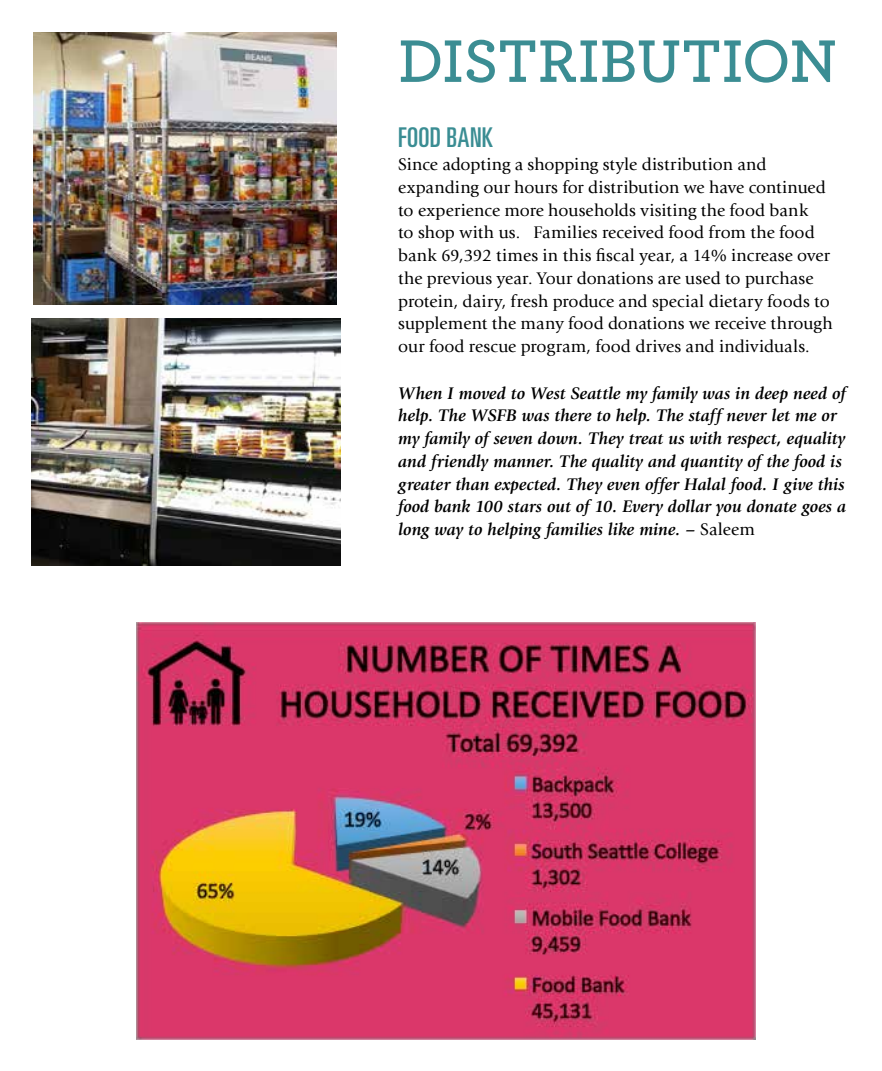
<style>
.page{position:relative;width:882px;height:1071px;background:#fff}
.page>*{position:absolute;margin:0;border:0;box-sizing:border-box;transform-origin:0 0}
.t1{font:600 63px "Archer";letter-spacing:-.005em;color:#3b8d93}
.t2{font:ultra-condensed 27.3px "Univers";letter-spacing:.01em;color:#3a8d93}
.t3{font:17.5px/22.8px "Giovanni";letter-spacing:.005em;color:#000}
.t4{font:italic 700 17.5px/22.8px "Giovanni";color:#000}
.s1{font-weight:400;font-style:normal}
</style>
<div class="page">
<img style="left:32px;top:319px;width:308px;height:247px">
<img style="left:33px;top:32px;width:304px;height:273px">
<img style="left:136px;top:623px;width:620px;height:417px">
<h1 class="t1" style="left:398px;top:14px;width:440px">DISTRIBUTION</h1>
<h2 class="t2" style="left:398px;top:122px;width:96px">FOOD BANK</h2>
<p class="t3" style="left:398px;top:153px;width:436px">Since adopting a shopping style distribution and expanding our hours for distribution we have continued to experience more households visiting the food bank<br>to shop with us. Families received food from the food bank 69,392 times in this fiscal year, a 14% increase over the previous year. Your donations are used to purchase protein, dairy, fresh produce and special dietary foods to supplement the many food donations we receive through our food rescue program, food drives and individuals.</p>
<p class="t4" style="left:398px;top:382px;width:449px">When I moved to West Seattle my family was in deep need of help. The WSFB was there to help. The staff never let me or my family of seven down. They treat us with respect, equality and friendly manner. The quality and quantity of the food is greater than expected. They even offer Halal food. I give this food bank 100 stars out of 10. Every dollar you donate goes a long way to helping families like mine. – <span class="s1">Saleem</span></p>
</div>
